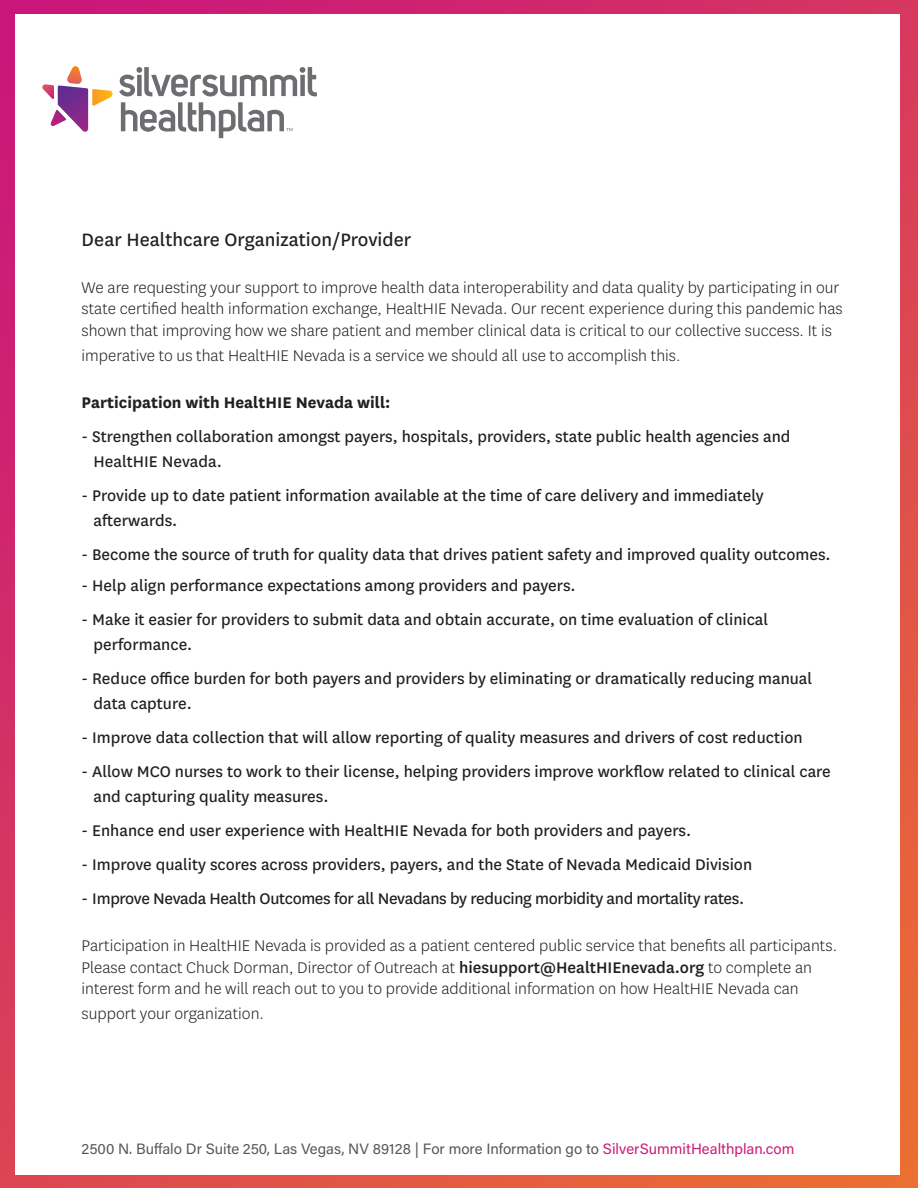
<style>
.page{position:relative;width:918px;height:1188px;background:#fff}
.page>*{position:absolute;margin:0;border:0;box-sizing:border-box;transform-origin:0 0}
.t1{font:21px "Centene Sans";color:#231f20}
.t2{font:18px/24.6px "Centene Sans";color:#231f20}
.t3{font:300 18px/21.6px "Centene Sans";color:#231f20}
.t4{font:18px "Centene Sans";letter-spacing:-.02em;color:#231f20}
.t5{font:700 18px "Centene Sans";color:#231f20}
.t6{font:15px "Acumin Variable Concept";color:#57585a}
.s1{font-weight:500}
.s2{color:#cc1b7a}
</style>
<div class="page">
<img style="left:0;top:0;width:918px;height:1188px">
<div style="left:16px;top:14px;width:884px;height:1160px;background:#fff"></div>
<svg style="left:42px;top:66px;width:71px;height:66px"></svg>
<svg style="left:119px;top:67px;width:198px;height:71px"></svg>
<p class="t1" style="left:82px;top:226px;width:331px">Dear Healthcare Organization/Provider</p>
<p class="t3" style="left:82px;top:276px;width:763px">We are requesting your support to improve health data interoperability and data quality by participating in our state certified health information exchange, HealtHIE Nevada. Our recent experience during this pandemic has shown that improving how we share patient and member clinical data is critical to our collective success. It is</p>
<p class="t3" style="left:82px;top:344px;width:600px">imperative to us that HealtHIE Nevada is a service we should all use to accomplish this.</p>
<p class="t5" style="left:82px;top:390px;width:310px">Participation with HealtHIE Nevada will:</p>
<p class="t2" style="left:94px;top:423px;width:698px;text-indent:-12px">- Strengthen collaboration amongst payers, hospitals, providers, state public health agencies and<br>HealtHIE Nevada.</p>
<p class="t2" style="left:94px;top:482px;width:672px;text-indent:-12px">- Provide up to date patient information available at the time of care delivery and immediately afterwards.</p>
<p class="t2" style="left:82px;top:541px;width:751px">- Become the source of truth for quality data that drives patient safety and improved quality outcomes.</p>
<p class="t2" style="left:82px;top:572px;width:496px">- Help align performance expectations among providers and payers.</p>
<p class="t2" style="left:94px;top:606px;width:676px;text-indent:-12px">- Make it easier for providers to submit data and obtain accurate, on time evaluation of clinical performance.</p>
<p class="t2" style="left:94px;top:665px;width:720px;text-indent:-12px">- Reduce office burden for both payers and providers by eliminating or dramatically reducing manual data capture.</p>
<p class="t2" style="left:82px;top:724px;width:723px">- Improve data collection that will allow reporting of quality measures and drivers of cost reduction</p>
<p class="t2" style="left:94px;top:758px;width:739px;text-indent:-12px">- Allow MCO nurses to work to their license, helping providers improve workflow related to clinical care and capturing quality measures.</p>
<p class="t2" style="left:82px;top:817px;width:611px">- Enhance end user experience with HealtHIE Nevada for both providers and payers.</p>
<p class="t2" style="left:82px;top:851px;width:672px">- Improve quality scores across providers, payers, and the State of Nevada Medicaid Division</p>
<p class="t4" style="left:82px;top:887px;width:664px">- Improve Nevada Health Outcomes for all Nevadans by reducing morbidity and mortality rates.</p>
<p class="t3" style="left:82px;top:934px;width:757px">Participation in HealtHIE Nevada is provided as a patient centered public service that benefits all participants.<br>Please contact Chuck Dorman, Director of Outreach at <span class="s1">hiesupport@HealtHIEnevada.org</span> to complete an interest form and he will reach out to you to provide additional information on how HealtHIE Nevada can</p>
<p class="t3" style="left:82px;top:1003px;width:184px">support your organization.</p>
<p class="t6" style="left:82px;top:1139px;width:714px">2500 N. Buffalo Dr Suite 250, Las Vegas, NV 89128 | For more Information go to <span class="s2">SilverSummitHealthplan.com</span></p>
</div>
